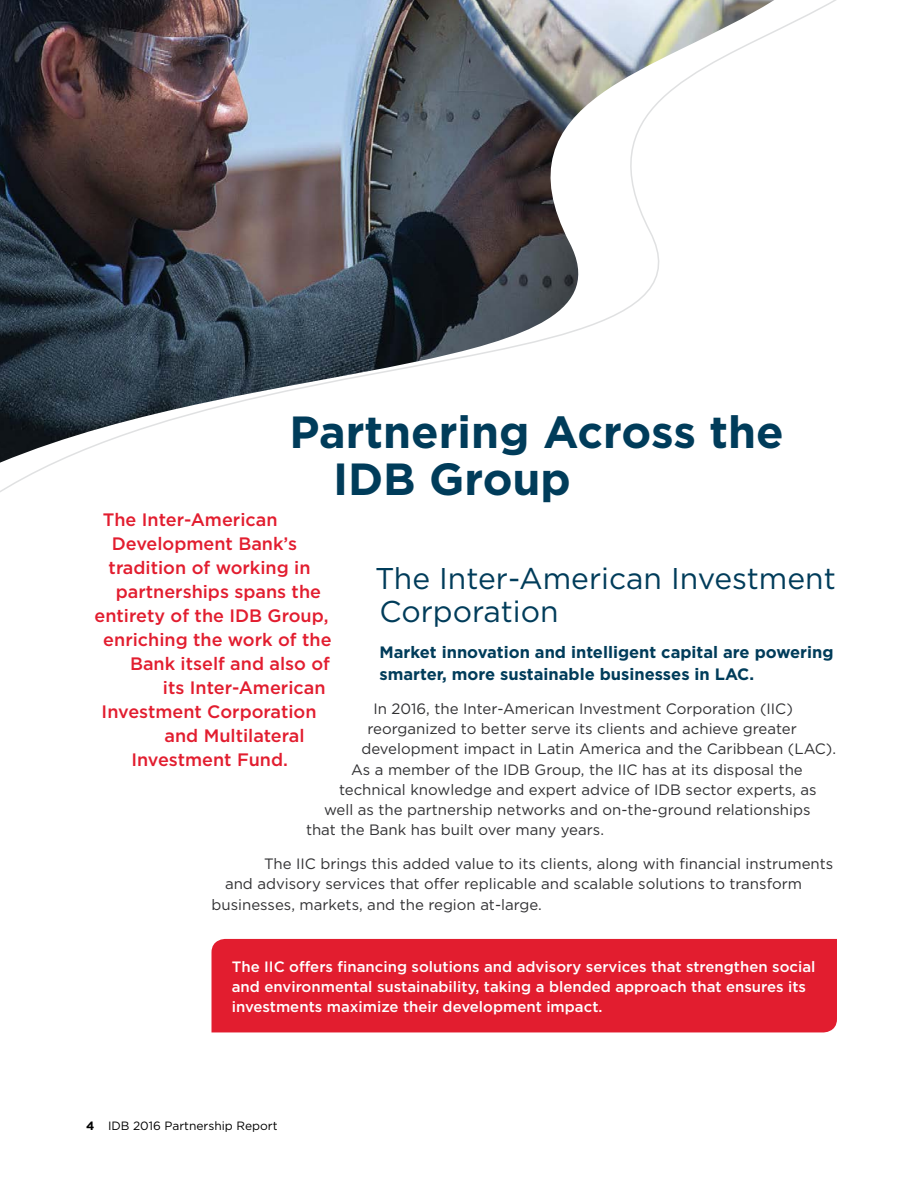
<style>
.page{position:relative;width:918px;height:1188px;background:#fff}
.page>*{position:absolute;margin:0;border:0;box-sizing:border-box;transform-origin:0 0}
.t1{font:700 45px/46.5px "Gotham";color:#003c5a}
.t2{font:30px/33px "Gotham";color:#003c5a}
.t3{font:500 18px "Gotham";color:#e21d2f}
.t4{font:700 16.5px/22.5px "Gotham";color:#003c5a}
.t5{font:15px "Gotham";color:#313133}
.t6{font:500 15px/20.2px "Gotham";color:#fff}
.t7{font:12px "Gotham";color:#000}
.s1{font-weight:700}
</style>
<div class="page">
<img style="left:0;top:0;width:774px;height:463px">
<div style="left:212px;top:939px;width:625px;height:93px;background:#e21d2f"></div>
<h1 class="t1" style="left:333px;top:409px;width:452px;text-indent:-44px">Partnering Across the<br>IDB Group</h1>
<p class="t3" style="left:103px;top:509px;width:176px">The Inter-American</p>
<p class="t3" style="left:112px;top:533px;width:187px">Development Bank’s</p>
<p class="t3" style="left:109px;top:557px;width:203px">tradition of working in</p>
<p class="t3" style="left:116px;top:581px;width:207px">partnerships spans the</p>
<p class="t3" style="left:95px;top:605px;width:235px">entirety of the IDB Group,</p>
<p class="t3" style="left:103px;top:629px;width:230px">enriching the work of the</p>
<p class="t3" style="left:130px;top:653px;width:202px">Bank itself and also of</p>
<p class="t3" style="left:163px;top:677px;width:164px">its Inter-American</p>
<p class="t3" style="left:102px;top:701px;width:216px">Investment Corporation</p>
<p class="t3" style="left:165px;top:725px;width:141px">and Multilateral</p>
<p class="t3" style="left:131px;top:749px;width:158px">Investment Fund.</p>
<h2 class="t2" style="left:375px;top:562px;width:462px">The Inter-American Investment<br>Corporation</h2>
<p class="t4" style="left:380px;top:640px;width:456px">Market innovation and intelligent capital are powering smarter, more sustainable businesses in LAC.</p>
<p class="t5" style="left:374px;top:700px;width:421px">In 2016, the Inter-American Investment Corporation (IIC)</p>
<p class="t5" style="left:368px;top:721px;width:431px">reorganized to better serve its clients and achieve greater</p>
<p class="t5" style="left:362px;top:741px;width:476px">development impact in Latin America and the Caribbean (LAC).</p>
<p class="t5" style="left:351px;top:761px;width:453px">As a member of the IDB Group, the IIC has at its disposal the</p>
<p class="t5" style="left:339px;top:781px;width:479px">technical knowledge and expert advice of IDB sector experts, as</p>
<p class="t5" style="left:324px;top:802px;width:488px">well as the partnership networks and on-the-ground relationships</p>
<p class="t5" style="left:306px;top:822px;width:300px">that the Bank has built over many years.</p>
<p class="t5" style="left:264px;top:856px;width:571px">The IIC brings this added value to its clients, along with financial instruments</p>
<p class="t5" style="left:225px;top:876px;width:579px">and advisory services that offer replicable and scalable solutions to transform</p>
<p class="t5" style="left:212px;top:896px;width:332px">businesses, markets, and the region at-large.</p>
<p class="t6" style="left:232px;top:956px;width:585px">The IIC offers financing solutions and advisory services that strengthen social and environmental sustainability, taking a blended approach that ensures its investments maximize their development impact.</p>
<p class="t7" style="left:86px;top:1119px;width:193px"><span class="s1">4</span> IDB 2016 Partnership Report</p>
</div>
